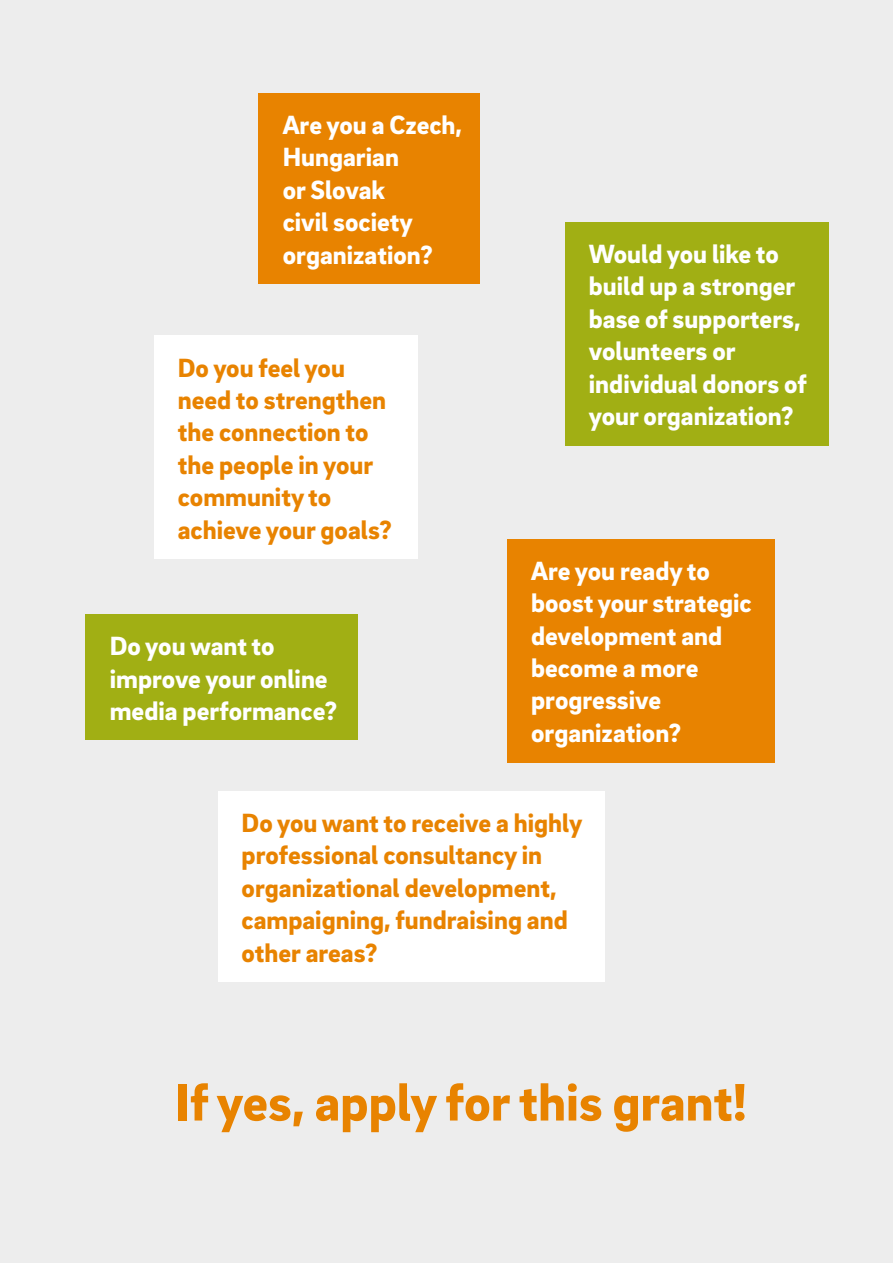
<style>
.page{position:relative;width:893px;height:1263px;background:#ededed}
.page>*{position:absolute;margin:0;border:0;box-sizing:border-box;transform-origin:0 0}
.t1{font:900 54px "Brix Sans";color:#e88300}
.t2{font:900 27px/32.4px "Brix Sans";color:#fff}
.t3{font:900 27px/32.4px "Brix Sans";color:#e88300}
</style>
<div class="page">
<div style="left:259px;top:93px;width:221px;height:191px;background:#e88300"></div>
<div style="left:565px;top:222px;width:263px;height:223px;background:#a1af14"></div>
<div style="left:154px;top:336px;width:263px;height:223px;background:#fff"></div>
<div style="left:86px;top:614px;width:272px;height:126px;background:#a1af14"></div>
<div style="left:507px;top:539px;width:268px;height:223px;background:#e88300"></div>
<div style="left:218px;top:791px;width:386px;height:191px;background:#fff"></div>
<p class="t2" style="left:283px;top:107px;width:181px">Are you a Czech,<br>Hungarian<br>or Slovak<br>civil society organization?</p>
<p class="t3" style="left:178px;top:350px;width:215px">Do you feel you need to strengthen the connection to the people in your community to achieve your goals?</p>
<p class="t2" style="left:110px;top:628px;width:229px">Do you want to improve your online media performance?</p>
<p class="t2" style="left:589px;top:236px;width:220px">Would you like to build up a stronger base of supporters, volunteers or individual donors of your organization?</p>
<p class="t2" style="left:531px;top:553px;width:222px">Are you ready to boost your strategic development and become a more progressive organization?</p>
<p class="t3" style="left:242px;top:805px;width:342px">Do you want to receive a highly professional consultancy in organizational development, campaigning, fundraising and other areas?</p>
<h1 class="t1" style="left:175px;top:1067px;width:573px">If yes, apply for this grant!</h1>
</div>
